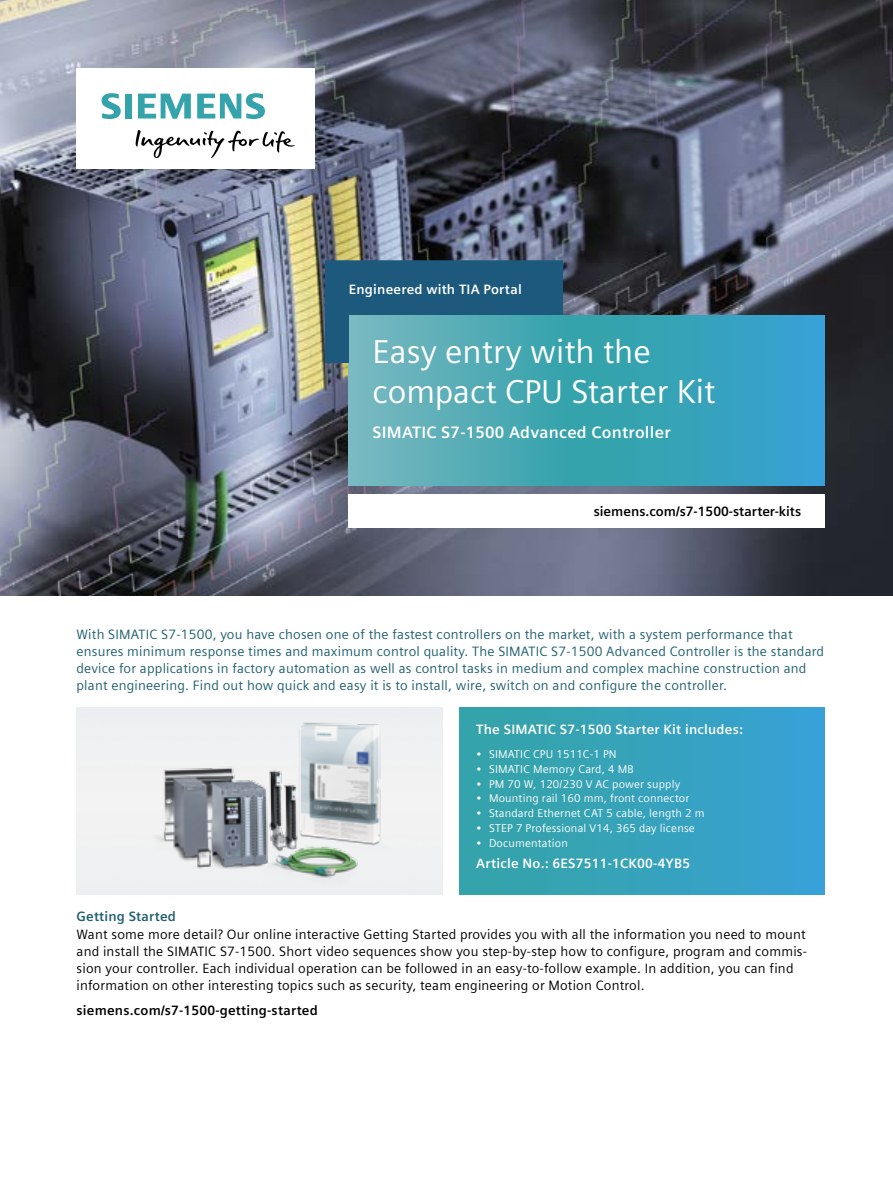
<style>
.page{position:relative;width:893px;height:1191px;background:#fff}
.page>*{position:absolute;margin:0;border:0;box-sizing:border-box;transform-origin:0 0}
.t1{font:33px/39.6px "Siemens Sans Global";color:#fff}
.t2{font:700 16.5px "Siemens Sans Global";letter-spacing:.015em;color:#fff}
.t3{font:13.5px/17px "Siemens Sans Global";letter-spacing:.015em;color:#1f5f70}
.t4{font:13.5px/17px "Siemens Sans Global";letter-spacing:.015em;color:#000}
.t5{font:700 13.5px "Siemens Sans Global";letter-spacing:.015em;color:#fff}
.t6{font:700 13.5px "Siemens Sans Global";letter-spacing:.01em;color:#000}
.t7{font:700 13.5px "Siemens Sans Global";letter-spacing:.015em;color:#1f5f70}
.t8{font:11.25px "Siemens Sans Global";letter-spacing:.015em;color:#fff}
</style>
<div class="page">
<img style="left:0;top:0;width:893px;height:595px">
<div style="left:325px;top:260px;width:238px;height:55px;background:#1d597c"></div>
<svg style="left:349px;top:315px;width:476px;height:170px;background:#46a7b9"></svg>
<div style="left:349px;top:494px;width:476px;height:33px;background:#fff"></div>
<div style="left:325px;top:315px;width:24px;height:48px;background:#1d597c"></div>
<div style="left:77px;top:68px;width:238px;height:101px;background:#fff"></div>
<svg style="left:135px;top:130px;width:160px;height:28px"></svg>
<svg style="left:102px;top:93px;width:30px;height:26px"></svg>
<svg style="left:138px;top:94px;width:53px;height:25px"></svg>
<svg style="left:197px;top:93px;width:68px;height:26px"></svg>
<div style="left:459px;top:707px;width:366px;height:187px;background:linear-gradient(to right,#34a3a5,#38a1d6)"></div>
<img style="left:112px;top:707px;width:295px;height:187px">
<p class="t5" style="left:349px;top:281px;width:175px">Engineered with TIA Portal</p>
<h1 class="t1" style="left:372px;top:333px;width:344px">Easy entry with the compact CPU Starter Kit</h1>
<p class="t2" style="left:372px;top:422px;width:300px">SIMATIC S7-1500 Advanced Controller</p>
<p class="t6" style="left:594px;top:503px;width:209px">siemens.com/s7-1500-starter-kits</p>
<p class="t3" style="left:77px;top:627px;width:749px">With SIMATIC S7-1500, you have chosen one of the fastest controllers on the market, with a system performance that ensures minimum response times and maximum control quality. The SIMATIC S7-1500 Advanced Controller is the standard device for applications in factory automation as well as control tasks in medium and complex machine construction and plant engineering. Find out how quick and easy it is to install, wire, switch on and configure the controller.</p>
<p class="t5" style="left:476px;top:722px;width:268px">The SIMATIC S7-1500 Starter Kit includes:</p>
<p class="t8" style="left:476px;top:745px;width:142px">• SIMATIC CPU 1511C-1 PN</p>
<p class="t8" style="left:476px;top:760px;width:159px">• SIMATIC Memory Card, 4 MB</p>
<p class="t8" style="left:476px;top:775px;width:205px">• PM 70 W, 120/230 V AC power supply</p>
<p class="t8" style="left:476px;top:790px;width:215px">• Mounting rail 160 mm, front connector</p>
<p class="t8" style="left:476px;top:805px;width:230px">• Standard Ethernet CAT 5 cable, length 2 m</p>
<p class="t8" style="left:476px;top:820px;width:220px">• STEP 7 Professional V14, 365 day license</p>
<p class="t8" style="left:476px;top:835px;width:93px">• Documentation</p>
<p class="t5" style="left:476px;top:855px;width:215px">Article No.: 6ES7511-1CK00-4YB5</p>
<p class="t7" style="left:77px;top:909px;width:101px">Getting Started</p>
<p class="t4" style="left:77px;top:926px;width:732px">Want some more detail? Our online interactive Getting Started provides you with all the information you need to mount and install the SIMATIC S7-1500. Short video sequences show you step-by-step how to configure, program and commis&shy;sion your controller. Each individual operation can be followed in an easy-to-follow example. In addition, you can find information on other interesting topics such as security, team engineering or Motion Control.</p>
<p class="t6" style="left:77px;top:1002px;width:243px">siemens.com/s7-1500-getting-started</p>
</div>
